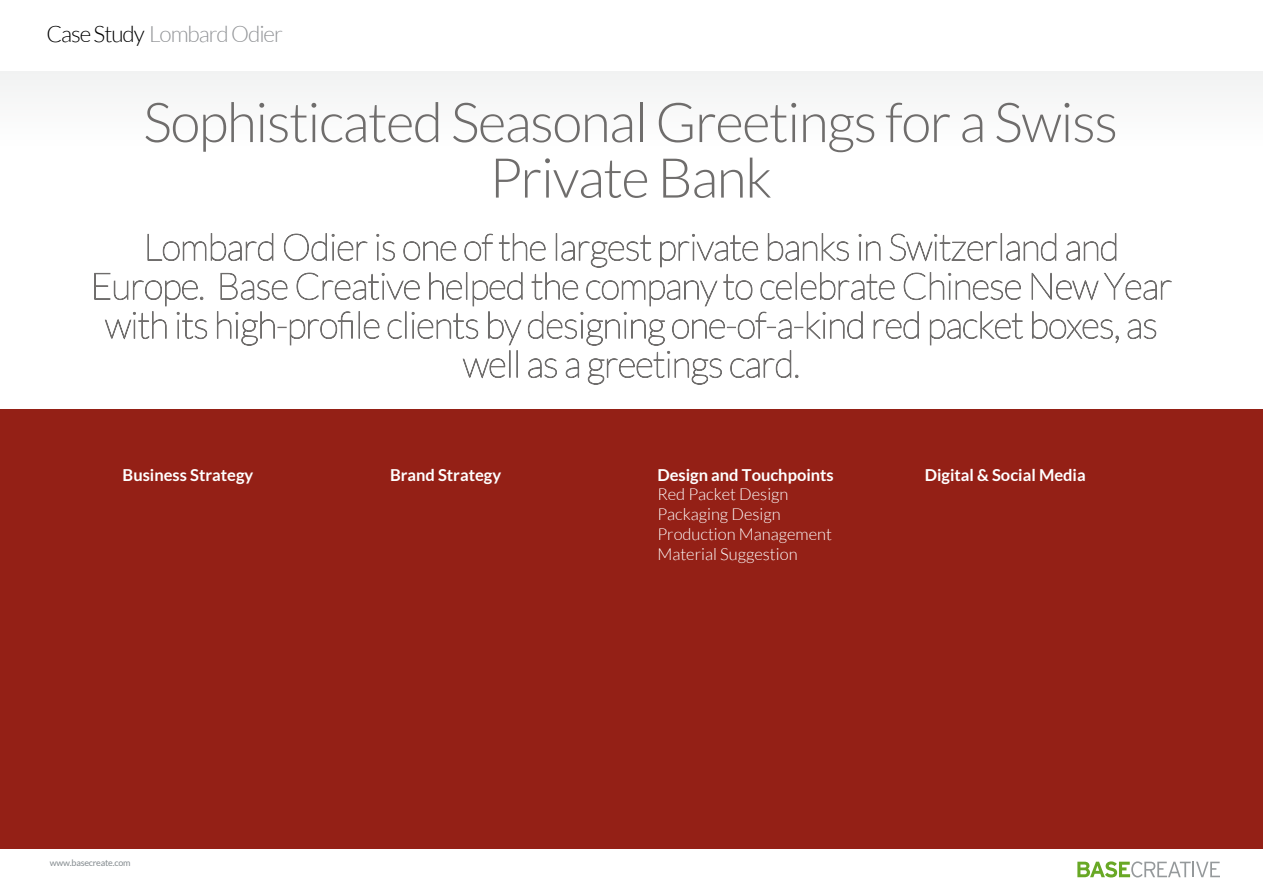
<style>
.page{position:relative;width:1263px;height:893px;background:#fff}
.page>*{position:absolute;margin:0;border:0;box-sizing:border-box;transform-origin:0 0}
.t1{font:300 54.9px/55.5px "Lato";letter-spacing:-.025em;color:#6f6d6c;text-align:center}
.t2{font:300 22.5px "Lato";letter-spacing:-.045em;color:#939598}
.t3{font:700 16.5px "Lato";color:#fff}
.t4{font:300 16.5px/19.8px "Lato";color:#fff}
.t5{font:9px "Lato";letter-spacing:-.025em;color:#848b8f}
.s1{color:#000}
</style>
<div class="page">
<div style="left:0;top:71px;width:1263px;height:77px;background:#f8f8f8"></div>
<svg style="left:1077px;top:861px;width:143px;height:16px"></svg>
<div style="left:0;top:409px;width:1263px;height:440px;background:#942016"></div>
<svg style="left:94px;top:233px;width:1078px;height:152px"></svg>
<h2 class="t2" style="left:47px;top:22px;width:238px"><span class="s1">Case Study</span> Lombard Odier</h2>
<h1 class="t1" style="left:143px;top:95px;width:976px">Sophisticated Seasonal Greetings for a Swiss<br>Private Bank</h1>
<p class="t3" style="left:123px;top:465px;width:132px">Business Strategy</p>
<p class="t3" style="left:390px;top:465px;width:113px">Brand Strategy</p>
<p class="t3" style="left:657px;top:465px;width:178px">Design and Touchpoints</p>
<p class="t4" style="left:657px;top:485px;width:176px">Red Packet Design<br>Packaging Design<br>Production Management<br>Material Suggestion</p>
<p class="t3" style="left:925px;top:465px;width:162px">Digital &amp; Social Media</p>
<p class="t5" style="left:50px;top:858px;width:82px">www.basecreate.com</p>
</div>
